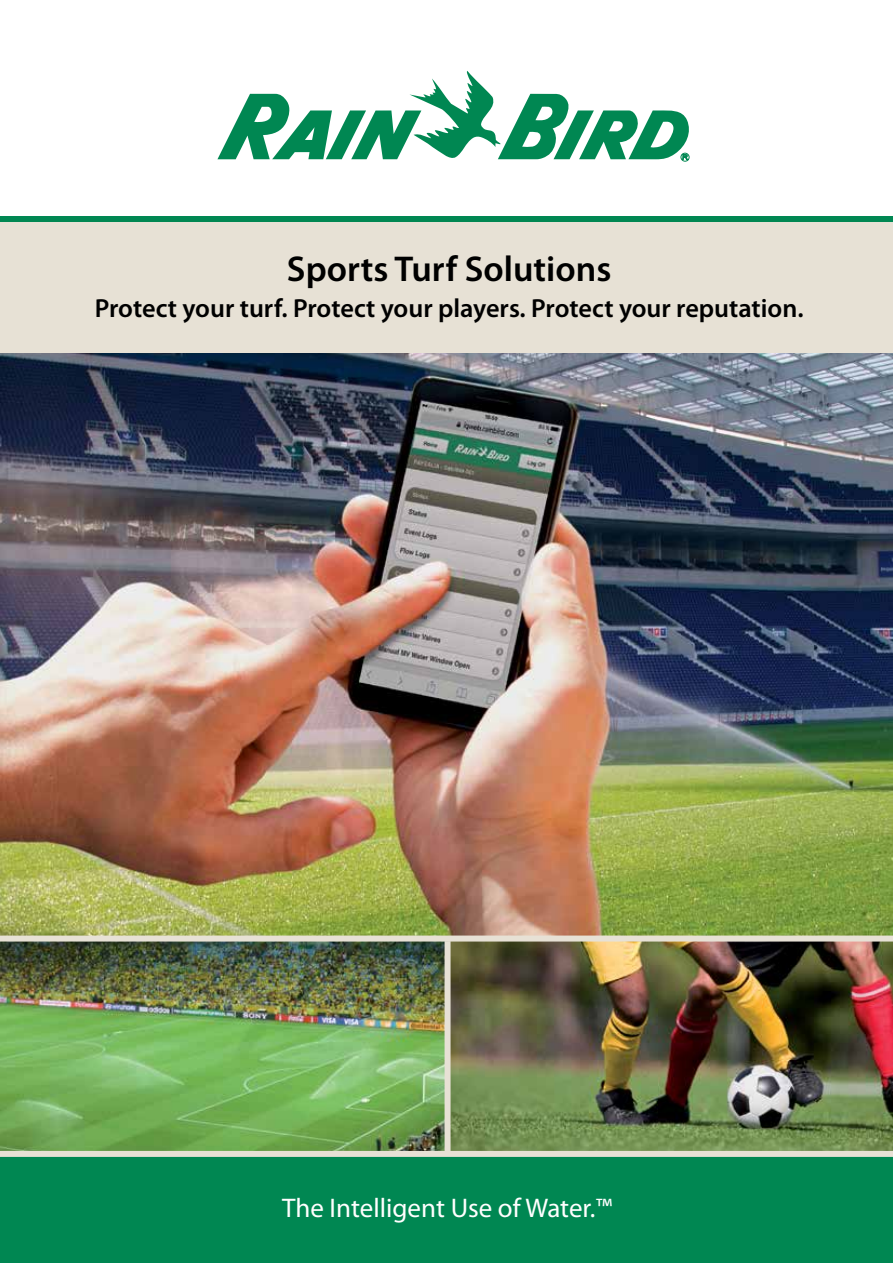
<style>
.page{position:relative;width:893px;height:1263px;background:#fff}
.page>*{position:absolute;margin:0;border:0;box-sizing:border-box;transform-origin:0 0}
.t1{font:600 36px "Myriad Pro";color:#000}
.t2{font:27px "Myriad Pro";color:#fff}
.t3{font:600 26.25px "Myriad Pro";color:#000}
</style>
<div class="page">
<img style="left:451px;top:941px;width:442px;height:210px">
<img style="left:0;top:941px;width:445px;height:210px">
<img style="left:0;top:353px;width:893px;height:582px">
<div style="left:0;top:216px;width:893px;height:136px;background:#e7e1d5"></div>
<svg style="left:217px;top:71px;width:472px;height:91px"></svg>
<div style="left:0;top:1156px;width:893px;height:107px;background:#008752"></div>
<div style="left:0;top:216px;width:893px;height:6px;background:#008752"></div>
<div style="left:0;top:1151px;width:893px;height:6px;background:#e7e1d5"></div>
<div style="left:445px;top:941px;width:6px;height:212px;background:#e7e1d5"></div>
<div style="left:0;top:935px;width:893px;height:6px;background:#e7e1d5"></div>
<h1 class="t1" style="left:287px;top:246px;width:326px">Sports Turf Solutions</h1>
<p class="t3" style="left:95px;top:291px;width:710px">Protect your turf. Protect your players. Protect your reputation.</p>
<p class="t2" style="left:282px;top:1191px;width:332px">The Intelligent Use of Water.™</p>
</div>
